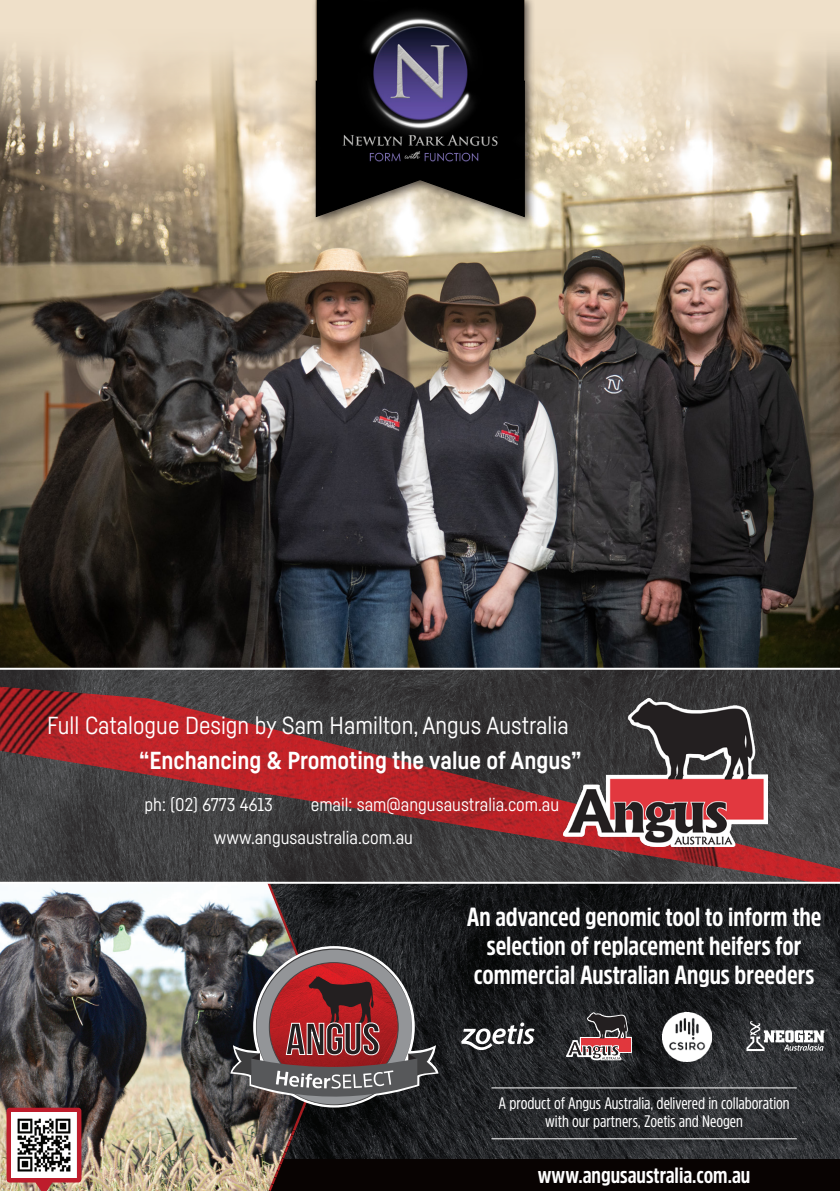
<style>
.page{position:relative;width:840px;height:1191px;background:#fff}
.page>*{position:absolute;margin:0;border:0;box-sizing:border-box;transform-origin:0 0}
.t1{font:700 26px/28.8px "Amsi Pro Cond";color:#fff;text-align:center}
.t2{font:24.2px/34.8px "Fabrikat";color:#fff}
.t3{font:700 22px "Amsi Pro Cond";color:#fff}
.t4{font:18.2px/33.2px "Fabrikat";color:#fff}
.t5{font:16.6px/17.6px "Amsi Pro Cond";letter-spacing:-.005em;color:#fff;text-align:center}
.s1{font-weight:700}
</style>
<div class="page">
<img style="left:0;top:670px;width:839px;height:15px">
<img style="left:0;top:685px;width:839px;height:474px">
<img style="left:563px;top:698px;width:203px;height:149px">
<div style="left:0;top:0;width:839px;height:357px;background:#efe0c9"></div>
<img style="left:0;top:50px;width:839px;height:43px">
<img style="left:0;top:93px;width:839px;height:575px">
<div style="left:309px;top:0;width:227px;height:228px;background:#231f20;opacity:.75"></div>
<svg style="left:315px;top:79px;width:210px;height:139px;background:#625c52"></svg>
<img style="left:317px;top:0;width:206px;height:179px">
<div style="left:0;top:1159px;width:839px;height:32px;background:#080302"></div>
<img style="left:0;top:883px;width:324px;height:308px">
<svg style="left:230px;top:948px;width:208px;height:159px;background:#714e51"></svg>
<hr style="left:491px;top:1087px;width:305px;height:1px;background:#fff">
<hr style="left:491px;top:1138px;width:305px;height:1px;background:#fff">
<svg style="left:7px;top:1107px;width:74px;height:84px;background:#ba4848"></svg>
<img style="left:11px;top:1112px;width:66px;height:66px">
<svg style="left:565px;top:1012px;width:66px;height:48px;background:#6c5254"></svg>
<svg style="left:461px;top:1022px;width:73px;height:28px"></svg>
<svg style="left:746px;top:1021px;width:81px;height:30px"></svg>
<img style="left:662px;top:1012px;width:49px;height:49px">
<hr style="left:0;top:881px;width:839px;height:2px;background:#fff">
<p class="t2" style="left:139px;top:708px;width:443px;text-indent:-92px">Full Catalogue Design by Sam Hamilton, Angus Australia <span class="s1">“Enchancing &amp; Promoting the value of Angus”</span></p>
<p class="t4" style="left:144px;top:787px;width:130px">ph: (02) 6773 4613</p>
<p class="t4" style="left:214px;top:787px;width:346px;text-indent:97px">email: sam@angusaustralia.com.au www.angusaustralia.com.au</p>
<p class="t1" style="left:466px;top:901px;width:356px">An advanced genomic tool to inform the selection of replacement heifers for commercial Australian Angus breeders</p>
<p class="t5" style="left:498px;top:1093px;width:292px">A product of Angus Australia, delivered in collaboration with our partners, Zoetis and Neogen</p>
<p class="t3" style="left:537px;top:1160px;width:214px">www.angusaustralia.com.au</p>
</div>
